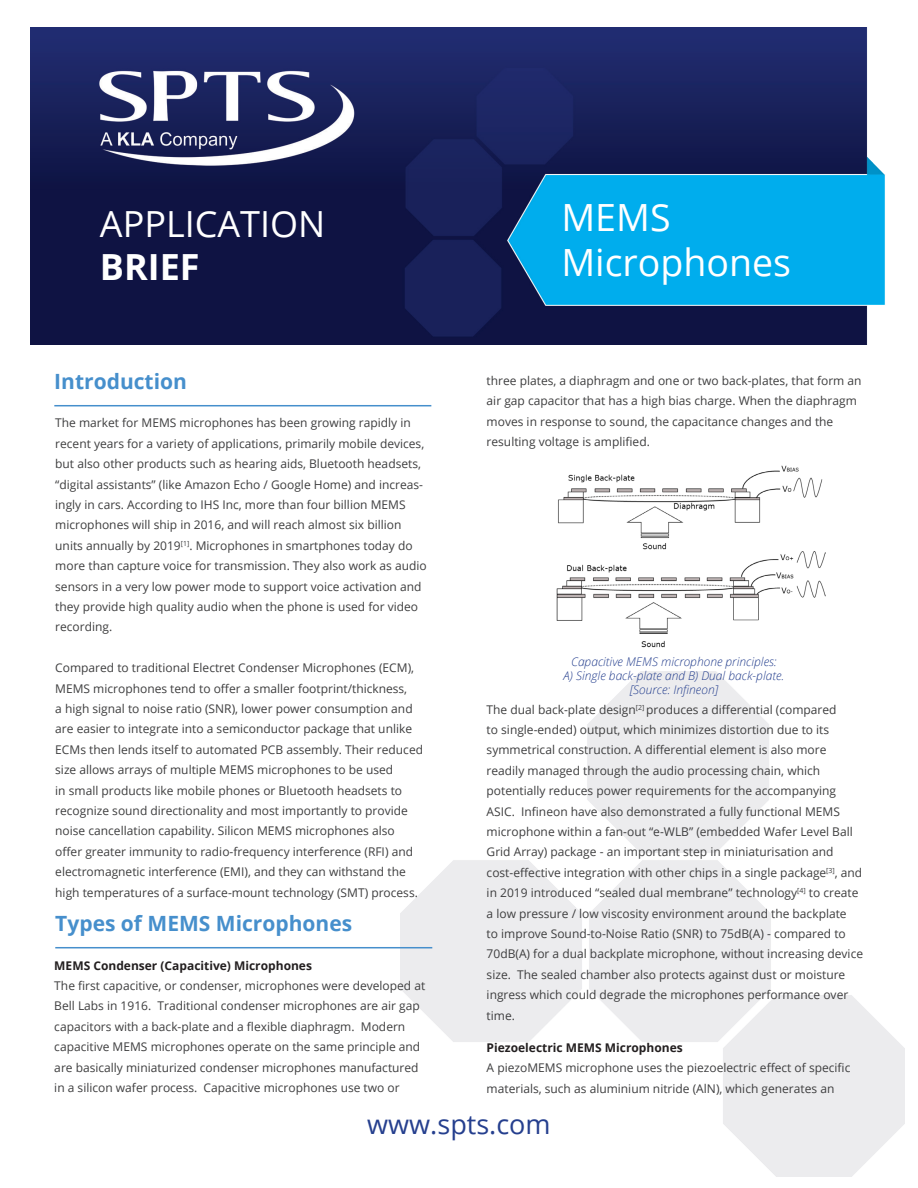
<style>
.page{position:relative;width:918px;height:1188px;background:#fff}
.page>*{position:absolute;margin:0;border:0;box-sizing:border-box;transform-origin:0 0}
.t1{font:37.5px/45px "Open Sans";color:#fff}
.t2{font:36px/43.2px "Open Sans";color:#fff}
.t3{font:27px "Open Sans";color:#253f8e}
.t4{font:700 21px "Open Sans";color:#468fcc}
.t5{font:12px/20.4px "Open Sans";color:#3e3e3f}
.t6{font:italic 300 12px/14.4px "Open Sans";color:#253f8e;text-align:center}
.t7{font:700 12px "Open Sans";color:#231f20}
.s1{font-weight:700}
</style>
<div class="page">
<img style="left:31px;top:27px;width:854px;height:317px">
<hr style="left:54px;top:405px;width:377px;height:1px;background:#468fcc">
<hr style="left:55px;top:947px;width:377px;height:1px;background:#468fcc">
<img style="left:556px;top:465px;width:270px;height:183px">
<p class="t2" style="left:100px;top:201px;width:227px">APPLICATION<br><span class="s1">BRIEF</span></p>
<p class="t1" style="left:561px;top:194px;width:231px">MEMS<br>Microphones</p>
<p class="t4" style="left:54px;top:366px;width:134px">Introduction</p>
<p class="t5" style="left:55px;top:413px;width:373px">The market for MEMS microphones has been growing rapidly in recent years for a variety of applications, primarily mobile devices, but also other products such as hearing aids, Bluetooth headsets, “digital assistants” (like Amazon Echo / Google Home) and increas&shy;ingly in cars. According to IHS Inc, more than four billion MEMS microphones will ship in 2016, and will reach almost six billion units annually by 2019<sup>[1]</sup>. Microphones in smartphones today do more than capture voice for transmission. They also work as audio sensors in a very low power mode to support voice activation and they provide high quality audio when the phone is used for video recording.</p>
<p class="t5" style="left:55px;top:657px;width:369px">Compared to traditional Electret Condenser Microphones (ECM), MEMS microphones tend to offer a smaller footprint/thickness,<br>a high signal to noise ratio (SNR), lower power consumption and are easier to integrate into a semiconductor package that unlike ECMs then lends itself to automated PCB assembly. Their reduced size allows arrays of multiple MEMS microphones to be used<br>in small products like mobile phones or Bluetooth headsets to recognize sound directionality and most importantly to provide noise cancellation capability. Silicon MEMS microphones also offer greater immunity to radio-frequency interference (RFI) and electromagnetic interference (EMI), and they can withstand the high temperatures of a surface-mount technology (SMT) process.</p>
<p class="t4" style="left:55px;top:908px;width:298px">Types of MEMS Microphones</p>
<p class="t7" style="left:54px;top:957px;width:259px">MEMS Condenser (Capacitive) Microphones</p>
<p class="t5" style="left:54px;top:975px;width:373px">The first capacitive, or condenser, microphones were developed at Bell Labs in 1916. Traditional condenser microphones are air gap capacitors with a back-plate and a flexible diaphragm. Modern capacitive MEMS microphones operate on the same principle and are basically miniaturized condenser microphones manufactured in a silicon wafer process. Capacitive microphones use two or</p>
<p class="t5" style="left:487px;top:370px;width:376px">three plates, a diaphragm and one or two back-plates, that form an air gap capacitor that has a high bias charge. When the diaphragm moves in response to sound, the capacitance changes and the resulting voltage is amplified.</p>
<p class="t6" style="left:564px;top:654px;width:222px">Capacitive MEMS microphone principles:<br>A) Single back-plate and B) Dual back-plate.</p>
<p class="t6" style="left:630px;top:682px;width:89px">[Source: Infineon]</p>
<p class="t5" style="left:487px;top:699px;width:378px">The dual back-plate design<sup>[2]</sup> produces a differential (compared<br>to single-ended) output, which minimizes distortion due to its symmetrical construction. A differential element is also more readily managed through the audio processing chain, which potentially reduces power requirements for the accompanying ASIC. Infineon have also demonstrated a fully functional MEMS microphone within a fan-out “e-WLB” (embedded Wafer Level Ball Grid Array) package - an important step in miniaturisation and cost-effective integration with other chips in a single package<sup>[3]</sup>, and in 2019 introduced “sealed dual membrane” technology<sup>[4]</sup> to create a low pressure / low viscosity environment around the backplate<br>to improve Sound-to-Noise Ratio (SNR) to 75dB(A) - compared to 70dB(A) for a dual backplate microphone, without increasing device size. The sealed chamber also protects against dust or moisture ingress which could degrade the microphones performance over time.</p>
<p class="t7" style="left:487px;top:1039px;width:198px">Piezoelectric MEMS Microphones</p>
<p class="t5" style="left:487px;top:1058px;width:365px">A piezoMEMS microphone uses the piezoelectric effect of specific materials, such as aluminium nitride (AlN), which generates an</p>
<h3 class="t3" style="left:367px;top:1105px;width:185px">www.spts.com</h3>
</div>
